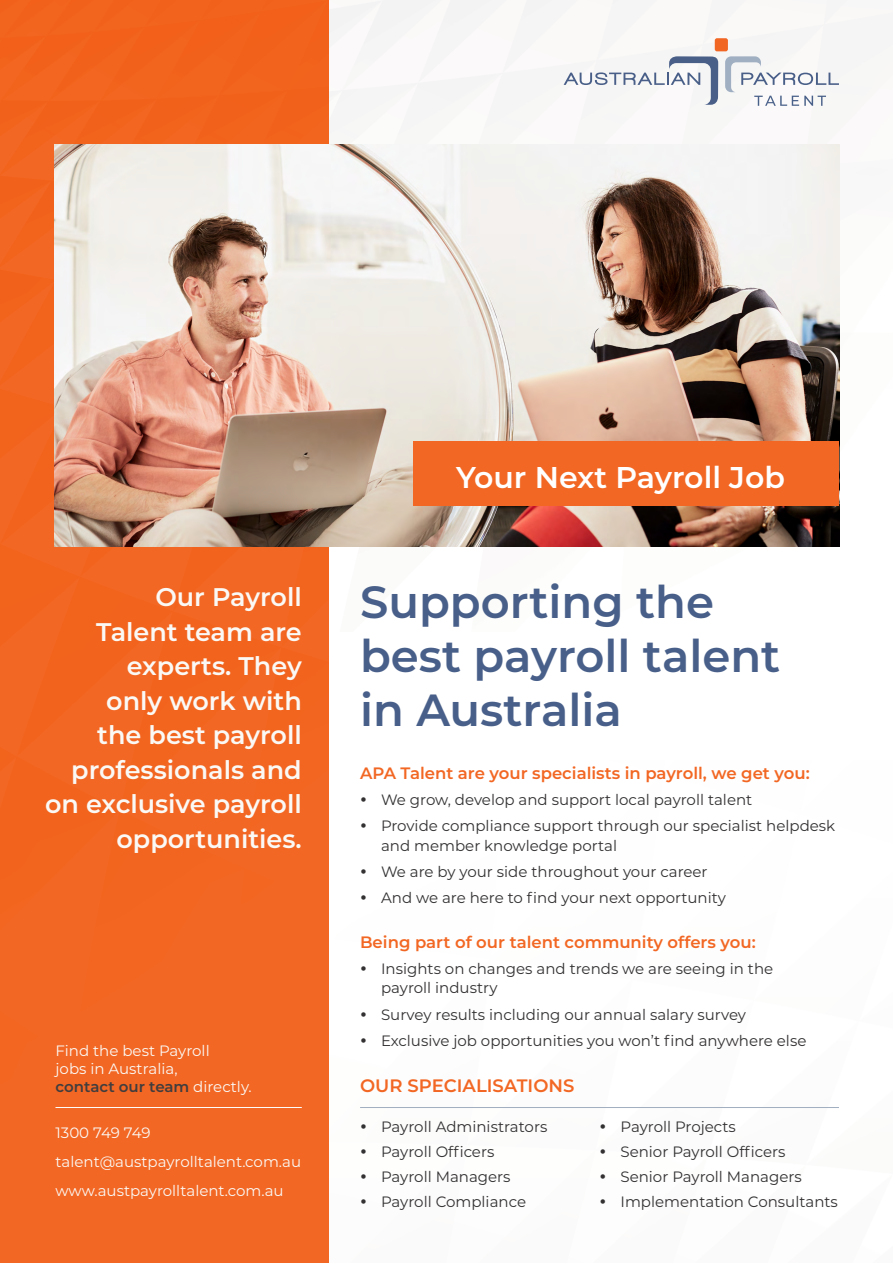
<style>
.page{position:relative;width:893px;height:1263px;background:#fff}
.page>*{position:absolute;margin:0;border:0;box-sizing:border-box;transform-origin:0 0}
.t1{font:600 45px/54px "Montserrat";color:#485f89}
.t2{font:600 30px "Montserrat";color:#fff}
.t3{font:600 25.5px/34.5px "Montserrat";color:#fbf9f6;text-align:right}
.t4{font:600 18px "Montserrat";color:#f26723}
.t5{font:600 16.5px "Montserrat";color:#f26723}
.t6{font:15px/24.8px "Montserrat";color:#333132}
.t7{font:15px/28.8px "Montserrat";color:#fbf9f6}
.s1{font-weight:600;color:#413d3e}
</style>
<div class="page">
<img style="left:328px;top:0;width:512px;height:232px">
<div style="left:715px;top:38px;width:13px;height:13px;background:#f16623;border-radius:2px"></div>
<svg style="left:564px;top:56px;width:154px;height:49px"></svg>
<svg style="left:725px;top:56px;width:114px;height:50px"></svg>
<div style="left:0;top:0;width:328px;height:1263px;background:#f26723"></div>
<img style="left:54px;top:144px;width:785px;height:403px">
<div style="left:413px;top:441px;width:426px;height:65px;background:#f26723"></div>
<hr style="left:56px;top:1107px;width:246px;height:1px;background:#fff">
<hr style="left:360px;top:1107px;width:479px;height:1px;background:#a0aec1">
<h3 class="t3" style="left:45px;top:579px;width:258px">Our Payroll<br>Talent team are experts. They<br>only work with<br>the best payroll professionals and on exclusive payroll opportunities.</h3>
<p class="t7" style="left:56px;top:1041px;width:198px;line-height:18px">Find the best Payroll<br>jobs in Australia,<br><span class="s1">contact our team</span> directly.</p>
<p class="t7" style="left:56px;top:1118px;width:247px">1300 749 749 talent@austpayrolltalent.com.au www.austpayrolltalent.com.au</p>
<h2 class="t2" style="left:456px;top:456px;width:330px">Your Next Payroll Job</h2>
<h1 class="t1" style="left:360px;top:572px;width:422px">Supporting the best payroll talent in Australia</h1>
<p class="t5" style="left:360px;top:761px;width:451px">APA Talent are your specialists in payroll, we get you:</p>
<p class="t6" style="left:381px;top:786px;width:456px;line-height:26.2px">We grow, develop and support local payroll talent<br>Provide compliance support through our specialist helpdesk</p>
<p class="t6" style="left:381px;top:832px;width:346px;line-height:26.2px">and member knowledge portal<br>We are by your side throughout your career<br>And we are here to find your next opportunity</p>
<p class="t5" style="left:360px;top:930px;width:397px">Being part of our talent community offers you:</p>
<p class="t6" style="left:381px;top:958px;width:394px;line-height:19.5px">Insights on changes and trends we are seeing in the payroll industry</p>
<p class="t6" style="left:381px;top:1001px;width:427px;line-height:26.2px">Survey results including our annual salary survey<br>Exclusive job opportunities you won’t find anywhere else</p>
<p class="t4" style="left:360px;top:1073px;width:216px">OUR SPECIALISATIONS</p>
<p class="t6" style="left:381px;top:1114px;width:168px">Payroll Administrators<br>Payroll Officers<br>Payroll Managers<br>Payroll Compliance</p>
<p class="t6" style="left:620px;top:1114px;width:219px">Payroll Projects<br>Senior Payroll Officers<br>Senior Payroll Managers<br>Implementation Consultants</p>
</div>
